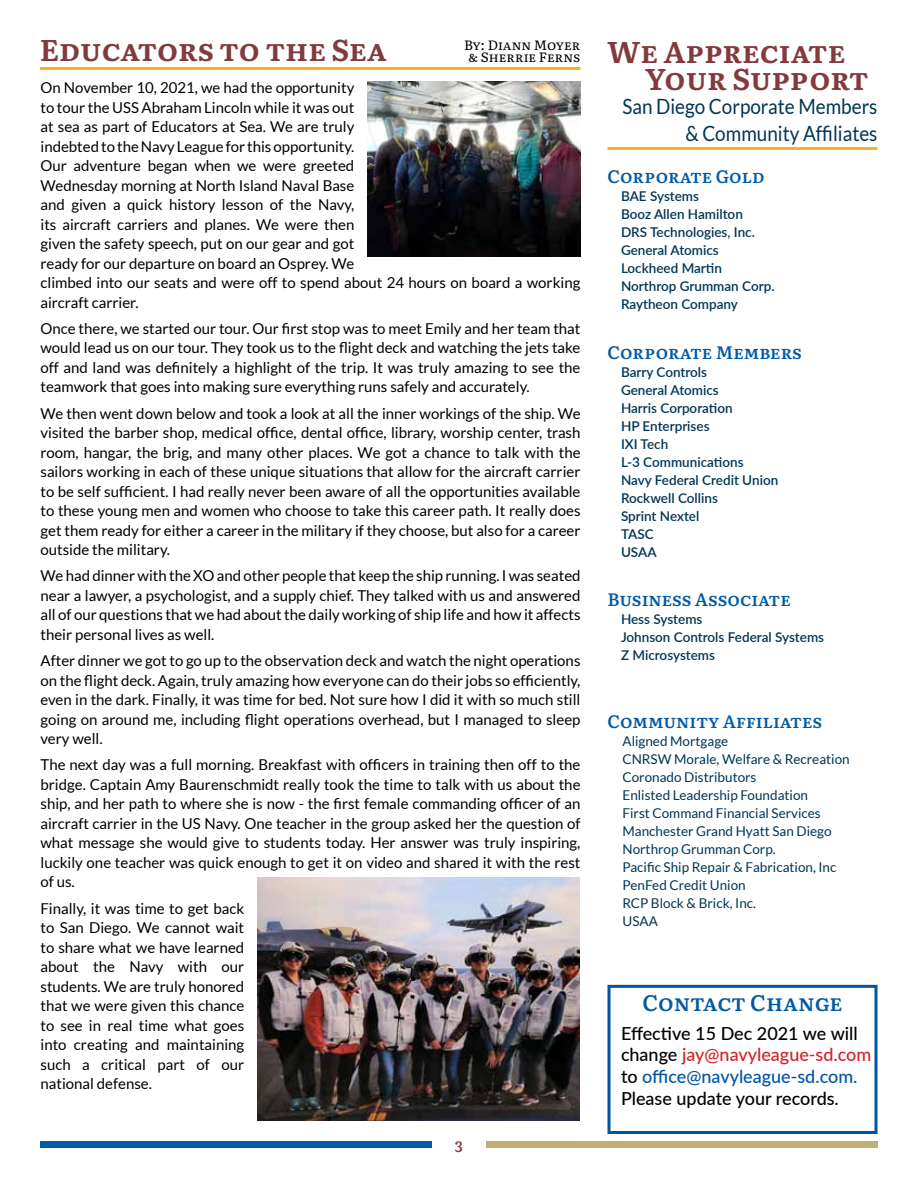
<style>
.page{position:relative;width:918px;height:1188px;background:#fff}
.page>*{position:absolute;margin:0;border:0;box-sizing:border-box;transform-origin:0 0}
.t1{font:700 30px "Literata";color:#833a3d}
.t2{font:600 22.5px "Literata";color:#005ba7}
.t3{font:21px/27px "Lato";color:#003556;text-align:right;scale:.9 1}
.t4{font:500 18px/21.6px "Lato";color:#000}
.t5{font:600 18px "Literata";color:#005ba7}
.t6{font:15px/19.5px "Lato";color:#000;text-align:justify}
.t7{font:600 15px "Literata";color:#833a3d}
.t8{font:600 13.5px/18px "Lato";color:#003556}
.t9{font:13.5px/18px "Lato";color:#003556}
.t10{font:13.5px/12px "Literata";color:#000;text-align:center}
.s1{color:#d2232a}
.s2{color:#0054a4}
</style>
<div class="page">
<hr style="left:608px;top:147px;width:270px;height:3px;background:#f5b41a">
<div style="left:40px;top:1141px;width:392px;height:7px;background:#005ba7"></div>
<div style="left:486px;top:1141px;width:392px;height:7px;background:#c4ae74"></div>
<hr style="left:40px;top:67px;width:540px;height:3px;background:#f5b41a">
<img style="left:368px;top:81px;width:212px;height:175px">
<div style="left:608px;top:985px;width:270px;height:149px;border:3px solid #0054a4"></div>
<img style="left:258px;top:878px;width:321px;height:242px">
<h1 class="t1" style="left:40px;top:27px;width:349px">Educators to the Sea</h1>
<p class="t10" style="left:464px;top:38px;width:118px">By: Diann Moyer &amp; Sherrie Ferns</p>
<p class="t6" style="left:40px;top:78px;width:315px">On November 10, 2021, we had the opportunity</p>
<p class="t6" style="left:40px;top:97px;width:541px;text-align:left">to tour the USS Abraham Lincoln while it was out<br>at sea as part of Educators at Sea. We are truly<br>indebted to the Navy League for this opportunity.<br>Our adventure began when we were greeted<br>Wednesday morning at North Island Naval Base<br>and given a quick history lesson of the Navy,<br>its aircraft carriers and planes. We were then<br>given the safety speech, put on our gear and got<br>ready for our departure on board an Osprey. We<br>climbed into our seats and were off to spend about 24 hours on board a working aircraft carrier.</p>
<p class="t6" style="left:40px;top:319px;width:541px">Once there, we started our tour. Our first stop was to meet Emily and her team that would lead us on our tour. They took us to the flight deck and watching the jets take off and land was definitely a highlight of the trip. It was truly amazing to see the teamwork that goes into making sure everything runs safely and accurately.</p>
<p class="t6" style="left:40px;top:403px;width:542px">We then went down below and took a look at all the inner workings of the ship. We visited the barber shop, medical office, dental office, library, worship center, trash room, hangar, the brig, and many other places. We got a chance to talk with the sailors working in each of these unique situations that allow for the aircraft carrier to be self sufficient. I had really never been aware of all the opportunities available to these young men and women who choose to take this career path. It really does get them ready for either a career in the military if they choose, but also for a career outside the military.</p>
<p class="t6" style="left:40px;top:566px;width:542px">We had dinner with the XO and other people that keep the ship running. I was seated near a lawyer, a psychologist, and a supply chief. They talked with us and answered all of our questions that we had about the daily working of ship life and how it affects their personal lives as well.</p>
<p class="t6" style="left:40px;top:651px;width:542px">After dinner we got to go up to the observation deck and watch the night operations on the flight deck. Again, truly amazing how everyone can do their jobs so efficiently, even in the dark. Finally, it was time for bed. Not sure how I did it with so much still going on around me, including flight operations overhead, but I managed to sleep very well.</p>
<p class="t6" style="left:40px;top:755px;width:542px">The next day was a full morning. Breakfast with officers in training then off to the bridge. Captain Amy Baurenschmidt really took the time to talk with us about the ship, and her path to where she is now - the first female commanding officer of an aircraft carrier in the US Navy. One teacher in the group asked her the question of what message she would give to students today. Her answer was truly inspiring, luckily one teacher was quick enough to get it on video and shared it with the rest of us.</p>
<p class="t6" style="left:40px;top:898px;width:205px">Finally, it was time to get back to San Diego. We cannot wait to share what we have learned about the Navy with our students. We are truly honored that we were given this chance to see in real time what goes into creating and maintaining such a critical part of our national defense.</p>
<p class="t7" style="left:455px;top:1135px;width:10px">3</p>
<h1 class="t1" style="left:608px;top:29px;width:239px">We Appreciate</h1>
<h1 class="t1" style="left:645px;top:56px;width:225px">Your Support</h1>
<h3 class="t3" style="left:622px;top:93px;width:285px">San Diego Corporate Members &amp; Community Affiliates</h3>
<p class="t5" style="left:608px;top:163px;width:159px">Corporate Gold</p>
<p class="t8" style="left:621px;top:187px;width:155px">BAE Systems<br>Booz Allen Hamilton<br>DRS Technologies, Inc.<br>General Atomics<br>Lockheed Martin<br>Northrop Grumman Corp.<br>Raytheon Company</p>
<p class="t5" style="left:608px;top:338px;width:196px">Corporate Members</p>
<p class="t8" style="left:621px;top:362px;width:159px">Barry Controls<br>General Atomics<br>Harris Corporation<br>HP Enterprises<br>IXI Tech<br>L-3 Communications<br>Navy Federal Credit Union<br>Rockwell Collins<br>Sprint Nextel<br>TASC<br>USAA</p>
<p class="t5" style="left:608px;top:586px;width:185px">Business Associate</p>
<p class="t8" style="left:621px;top:610px;width:205px">Hess Systems<br>Johnson Controls Federal Systems<br>Z Microsystems</p>
<p class="t5" style="left:608px;top:707px;width:216px">Community Affiliates</p>
<p class="t9" style="left:622px;top:732px;width:229px">Aligned Mortgage<br>CNRSW Morale, Welfare &amp; Recreation<br>Coronado Distributors<br>Enlisted Leadership Foundation<br>First Command Financial Services<br>Manchester Grand Hyatt San Diego<br>Northrop Grumman Corp.<br>Pacific Ship Repair &amp; Fabrication, Inc<br>PenFed Credit Union<br>RCP Block &amp; Brick, Inc.<br>USAA</p>
<h2 class="t2" style="left:642px;top:986px;width:202px">Contact Change</h2>
<p class="t4" style="left:621px;top:1022px;width:252px">Effective 15 Dec 2021 we will change <span class="s1">jay@navyleague-sd.com </span>to <span class="s2">office@navyleague-sd.com.<br></span>Please update your records.</p>
</div>
